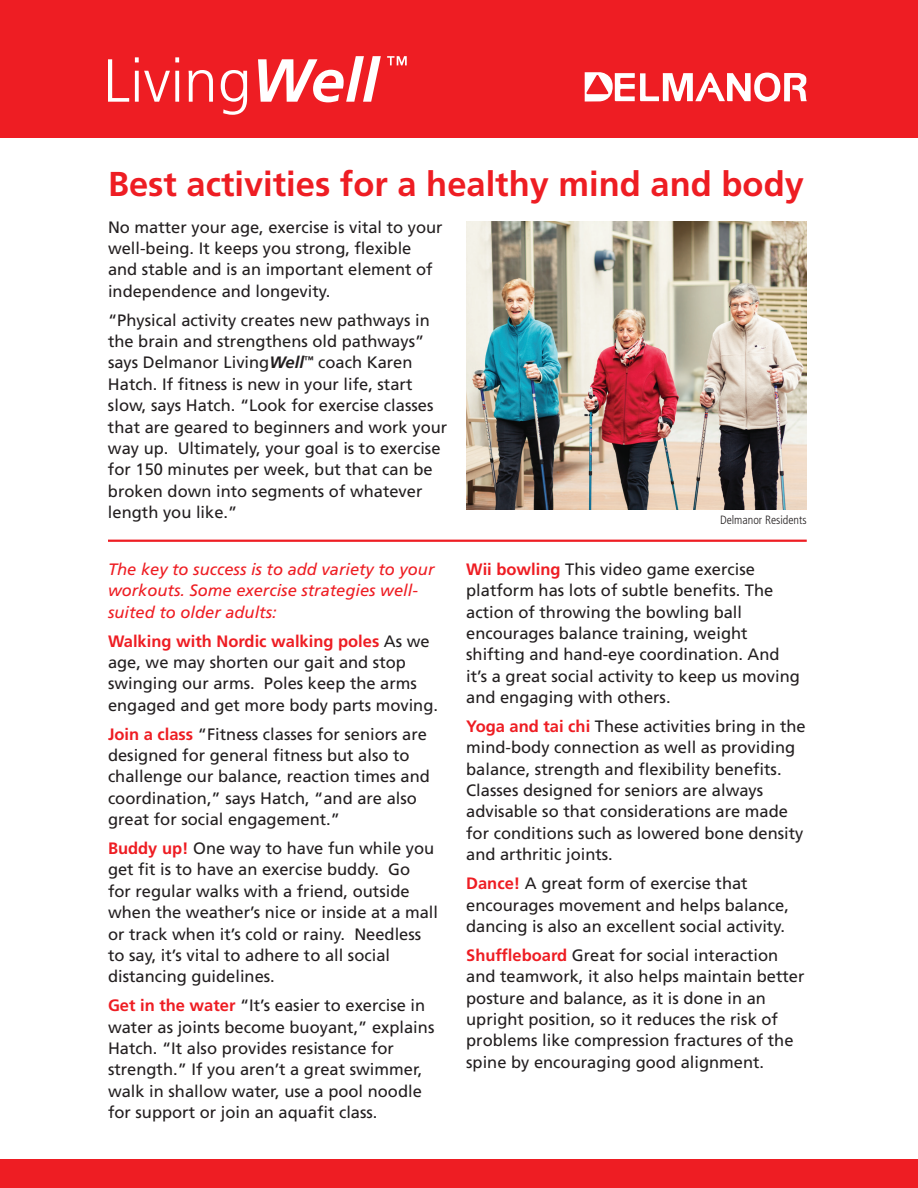
<style>
.page{position:relative;width:918px;height:1188px;background:#fff}
.page>*{position:absolute;margin:0;border:0;box-sizing:border-box;transform-origin:0 0}
.t1{font:700 34.5px "Frutiger LT Std";color:#ee1d23}
.t2{font:16.5px/21.3px "Frutiger LT Std";color:#231f20}
.t3{font:italic 16.5px/21.3px "Frutiger LT Std";color:#ee1d23}
.t4{font:300 condensed 12px "Frutiger LT Std";color:#231f20}
.s1{font-weight:700;font-style:italic}
.s2{font-weight:700;color:#ee1d23}
</style>
<div class="page">
<div style="left:0;top:0;width:918px;height:137px;background:#ee1d23"></div>
<svg style="left:108px;top:56px;width:273px;height:59px"></svg>
<svg style="left:387px;top:56px;width:20px;height:9px"></svg>
<svg style="left:585px;top:72px;width:222px;height:30px"></svg>
<img style="left:466px;top:221px;width:341px;height:288px">
<div style="left:0;top:1159px;width:918px;height:29px;background:#ee1d23"></div>
<hr style="left:108px;top:540px;width:699px;height:2px;background:#ee1d23">
<h1 class="t1" style="left:108px;top:164px;width:697px">Best activities for a healthy mind and body</h1>
<p class="t2" style="left:108px;top:216px;width:336px">No matter your age, exercise is vital to your well-being. It keeps you strong, flexible and stable and is an important element of independence and longevity.</p>
<p class="t2" style="left:108px;top:309px;width:341px">“Physical activity creates new pathways in the brain and strengthens old pathways” says Delmanor Living<span class="s1">Well</span><sup>™</sup> coach Karen Hatch. If fitness is new in your life, start slow, says Hatch. “Look for exercise classes that are geared to beginners and work your way up. Ultimately, your goal is to exercise for 150 minutes per week, but that can be broken down into segments of whatever length you like.”</p>
<p class="t3" style="left:108px;top:559px;width:328px">The key to success is to add variety to your workouts. Some exercise strategies well&shy;suited to older adults:</p>
<p class="t2" style="left:108px;top:630px;width:332px"><span class="s2">Walking with Nordic walking poles</span> As we age, we may shorten our gait and stop swinging our arms. Poles keep the arms engaged and get more body parts moving.</p>
<p class="t2" style="left:108px;top:723px;width:323px"><span class="s2">Join a class</span> “Fitness classes for seniors are designed for general fitness but also to challenge our balance, reaction times and coordination,” says Hatch, “and are also great for social engagement.”</p>
<p class="t2" style="left:108px;top:838px;width:332px"><span class="s2">Buddy up!</span> One way to have fun while you get fit is to have an exercise buddy. Go<br>for regular walks with a friend, outside when the weather’s nice or inside at a mall or track when it’s cold or rainy. Needless to say, it’s vital to adhere to all social distancing guidelines.</p>
<p class="t2" style="left:108px;top:995px;width:328px"><span class="s2">Get in the water</span> “It’s easier to exercise in water as joints become buoyant,” explains Hatch. “It also provides resistance for strength.” If you aren’t a great swimmer, walk in shallow water, use a pool noodle for support or join an aquafit class.</p>
<p class="t4" style="left:720px;top:513px;width:88px">Delmanor Residents</p>
<p class="t2" style="left:466px;top:559px;width:335px"><span class="s2">Wii bowling</span> This video game exercise platform has lots of subtle benefits. The action of throwing the bowling ball encourages balance training, weight shifting and hand-eye coordination. And it’s a great social activity to keep us moving and engaging with others.</p>
<p class="t2" style="left:466px;top:716px;width:341px"><span class="s2">Yoga and tai chi</span> These activities bring in the mind-body connection as well as providing balance, strength and flexibility benefits.<br>Classes designed for seniors are always advisable so that considerations are made for conditions such as lowered bone density and arthritic joints.</p>
<p class="t2" style="left:466px;top:873px;width:324px"><span class="s2">Dance!</span> A great form of exercise that encourages movement and helps balance, dancing is also an excellent social activity.</p>
<p class="t2" style="left:466px;top:945px;width:340px"><span class="s2">Shuffleboard</span> Great for social interaction and teamwork, it also helps maintain better posture and balance, as it is done in an upright position, so it reduces the risk of problems like compression fractures of the spine by encouraging good alignment.</p>
</div>
